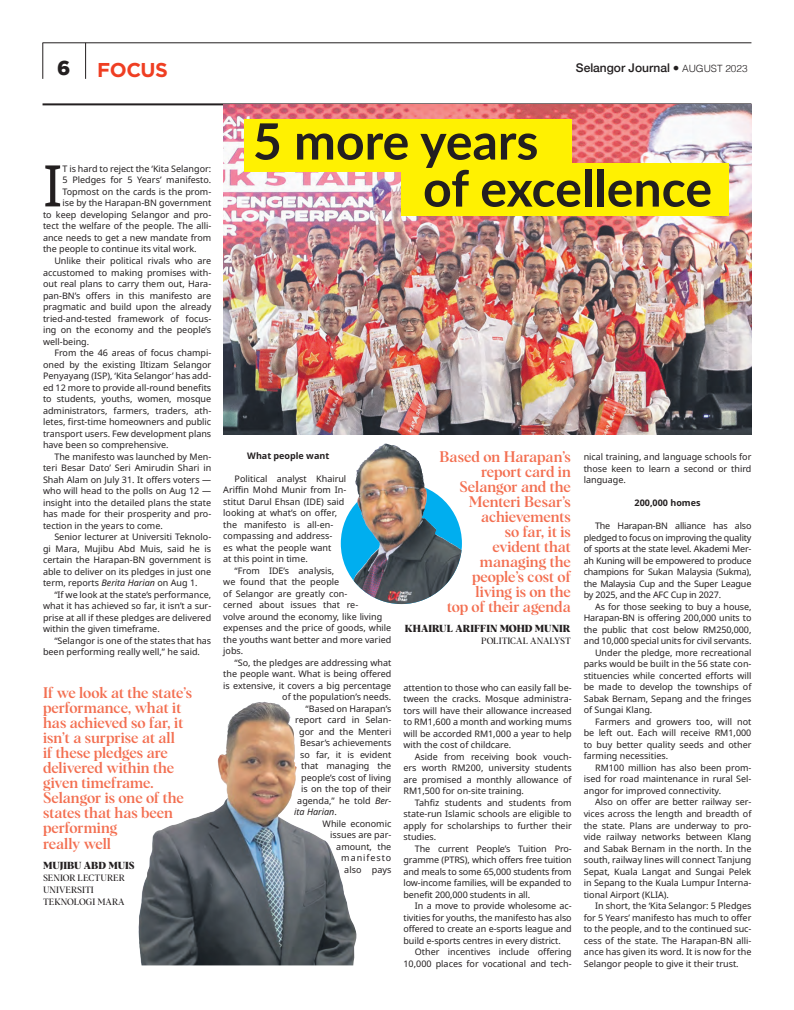
<style>
.page{position:relative;width:794px;height:1010px;background:#fff}
.page>*{position:absolute;margin:0;border:0;box-sizing:border-box;transform-origin:0 0}
.BODYTEXT{font:57.3px "Noto Sans";color:#231f20}
._1st_LEAD{font:700 50px "Lato";color:#231f20}
.t1{font:700 20px "Gotham";letter-spacing:-.025em;color:#ef3e22}
.t2{font:900 20px "Gotham";color:#231f20}
.BODYTEXT-2{font:500 15px/15px "Albra TRIAL";letter-spacing:-.005em;color:#f36f51}
.t3{font:500 12px "Helvetica Neue";color:#231f20}
.BODYTEXT-3{font:700 10px "Albra TRIAL";color:#231f20}
.BODYTEXT-4{font:9px/11.5px "Noto Sans";color:#231f20;text-align:justify}
.BODYTEXT-5{font:9px/12px "Albra TRIAL";color:#231f20}
.BODYTEXT-6{font:700 9px "Noto Sans";color:#231f20}
.BODYTEXT-7{font:italic 9px "Noto Sans";color:#231f20}
.s1{font-family:"Helvetica";font-weight:300;font-size:10px}
.s2{font-style:italic}
.s3{font-style:normal}
</style>
<div class="page">
<hr style="left:43px;top:103px;width:708px;height:2px;background:#231f20">
<hr style="left:43px;top:43px;width:708px;height:1px;background:#231f20">
<hr style="left:43px;top:43px;width:1px;height:36px;background:#231f20">
<hr style="left:85px;top:43px;width:1px;height:36px;background:#231f20">
<img style="left:223px;top:104px;width:529px;height:330px">
<img style="left:138px;top:701px;width:219px;height:264px">
<div style="left:341px;top:482px;width:121px;height:122px;background:#00aeef;border-radius:50%"></div>
<img style="left:353px;top:443px;width:108px;height:161px">
<div style="left:244px;top:119px;width:328px;height:53px;background:#fff101"></div>
<div style="left:401px;top:163px;width:327px;height:53px;background:#fff101"></div>
<p class="t2" style="left:57px;top:56px;width:15px">6</p>
<p class="t1" style="left:97px;top:56px;width:72px">FOCUS</p>
<p class="t3" style="left:576px;top:58px;width:173px">Selangor Journal ● <span class="s1">AUGUST 2023</span></p>
<p class="BODYTEXT" style="left:43px;top:145px;width:21px">I</p>
<p class="BODYTEXT-4" style="left:62px;top:163px;width:150px">T is hard to reject the ‘Kita Selangor:</p>
<p class="BODYTEXT-4" style="left:62px;top:174px;width:150px">5 Pledges for 5 Years’ manifesto.</p>
<p class="BODYTEXT-4" style="left:62px;top:186px;width:150px">Topmost on the cards is the prom-</p>
<p class="BODYTEXT-4" style="left:62px;top:197px;width:150px">ise by the Harapan-BN government</p>
<p class="BODYTEXT-4" style="left:43px;top:209px;width:170px">to keep developing Selangor and pro-</p>
<p class="BODYTEXT-4" style="left:43px;top:220px;width:170px">tect the welfare of the people. The alli-</p>
<p class="BODYTEXT-4" style="left:43px;top:232px;width:170px">ance needs to get a new mandate from</p>
<p class="BODYTEXT-4" style="left:43px;top:243px;width:155px">the people to continue its vital work.</p>
<p class="BODYTEXT-4" style="left:43px;top:255px;width:170px;text-indent:11px">Unlike their political rivals who are accustomed to making promises with&shy;out real plans to carry them out, Hara&shy;pan-BN’s offers in this manifesto are pragmatic and build upon the already tried-and-tested framework of focus&shy;ing on the economy and the people’s well-being.</p>
<p class="BODYTEXT-4" style="left:43px;top:347px;width:170px;text-indent:11px">From the 46 areas of focus champi&shy;oned by the existing Iltizam Selangor Penyayang (ISP), ‘Kita Selangor’ has add&shy;ed 12 more to provide all-round benefits to students, youths, women, mosque administrators, farmers, traders, ath&shy;letes, first-time homeowners and public transport users. Few development plans have been so comprehensive.</p>
<p class="BODYTEXT-4" style="left:43px;top:450px;width:170px;text-indent:11px">The manifesto was launched by Men&shy;teri Besar Dato’ Seri Amirudin Shari in Shah Alam on July 31. It offers voters — who will head to the polls on Aug 12 — insight into the detailed plans the state has made for their prosperity and pro&shy;tection in the years to come.</p>
<p class="BODYTEXT-4" style="left:43px;top:531px;width:170px;text-indent:11px">Senior lecturer at Universiti Teknolo&shy;gi Mara, Mujibu Abd Muis, said he is certain the Harapan-BN government is able to deliver on its pledges in just one term, reports <span class="s2">Berita Harian</span> on Aug 1.</p>
<p class="BODYTEXT-4" style="left:43px;top:589px;width:170px;text-indent:11px">“If we look at the state’s performance, what it has achieved so far, it isn’t a sur&shy;prise at all if these pledges are delivered within the given timeframe.</p>
<p class="BODYTEXT-4" style="left:43px;top:635px;width:170px;text-indent:11px">“Selangor is one of the states that has been performing really well,” he said.</p>
<p class="BODYTEXT-2" style="left:43px;top:683px;width:151px">If we look at the state’s performance, what it has achieved so far, it isn’t a surprise at all<br>if these pledges are delivered within the given timeframe.</p>
<p class="BODYTEXT-2" style="left:43px;top:788px;width:142px;line-height:15.3px">Selangor is one of the states that has been performing<br>really well</p>
<p class="BODYTEXT-3" style="left:43px;top:857px;width:93px">MUJIBU ABD MUIS</p>
<p class="BODYTEXT-5" style="left:43px;top:870px;width:83px">SENIOR LECTURER<br>UNIVERSITI<br>TEKNOLOGI MARA</p>
<p class="_1st_LEAD" style="left:253px;top:104px;width:287px">5 more years</p>
<p class="_1st_LEAD" style="left:423px;top:151px;width:290px">of excellence</p>
<p class="BODYTEXT-6" style="left:247px;top:449px;width:83px">What people want</p>
<p class="BODYTEXT-4" style="left:223px;top:472px;width:125px;text-align:left;text-indent:11px">Political analyst Khairul<br>Ariffin Mohd Munir from In&shy;stitut Darul Ehsan (IDE) said looking at what’s on offer, the manifesto is all-en&shy;compassing and address-<br>es what the people want<br>at this point in time.</p>
<p class="BODYTEXT-4" style="left:223px;top:564px;width:169px;text-align:left;text-indent:11px">“From IDE’s analysis,<br>we found that the people<br>of Selangor are greatly con-<br>cerned about issues that re-<br>volve around the economy, like living expenses and the price of goods, while the youths want better and more varied jobs.</p>
<p class="BODYTEXT-4" style="left:223px;top:656px;width:170px;text-align:right">“So, the pledges are addressing what the people want. What is being offered is extensive, it covers a big percentage of the population’s needs.</p>
<p class="BODYTEXT-4" style="left:306px;top:702px;width:87px">“Based on Harapan’s</p>
<p class="BODYTEXT-4" style="left:295px;top:714px;width:98px">report card in Selan-</p>
<p class="BODYTEXT-4" style="left:299px;top:725px;width:94px">gor and the Menteri</p>
<p class="BODYTEXT-4" style="left:300px;top:737px;width:92px">Besar’s achievements</p>
<p class="BODYTEXT-4" style="left:300px;top:748px;width:92px">so far, it is evident</p>
<p class="BODYTEXT-4" style="left:301px;top:760px;width:91px">that managing the</p>
<p class="BODYTEXT-4" style="left:301px;top:771px;width:92px">people’s cost of living</p>
<p class="BODYTEXT-4" style="left:301px;top:783px;width:92px">is on the top of their</p>
<p class="BODYTEXT-4" style="left:297px;top:794px;width:95px">agenda,” he told <span class="s2">Ber-</span></p>
<p class="BODYTEXT-7" style="left:294px;top:805px;width:44px">ita Harian<span class="s3">.</span></p>
<p class="BODYTEXT-4" style="left:323px;top:817px;width:70px;text-align:right">While economic issues are par&shy;amount, the manifesto also pays</p>
<p class="BODYTEXT-2" style="left:439px;top:448px;width:133px;text-align:right">Based on Harapan’s report card in<br>Selangor and the<br>Menteri Besar’s achievements<br>so far, it is<br>evident that managing the people’s cost of living is on the<br>top of their agenda</p>
<p class="BODYTEXT-3" style="left:405px;top:621px;width:167px">KHAIRUL ARIFFIN MOHD MUNIR</p>
<p class="BODYTEXT-5" style="left:481px;top:634px;width:91px">POLITICAL ANALYST</p>
<p class="BODYTEXT-4" style="left:403px;top:681px;width:170px">attention to those who can easily fall be&shy;tween the cracks. Mosque administra&shy;tors will have their allowance increased to RM1,600 a month and working mums will be accorded RM1,000 a year to help with the cost of childcare.</p>
<p class="BODYTEXT-4" style="left:403px;top:750px;width:170px;text-indent:11px">Aside from receiving book vouch&shy;ers worth RM200, university students are promised a monthly allowance of RM1,500 for on-site training.</p>
<p class="BODYTEXT-4" style="left:403px;top:796px;width:170px;text-indent:11px">Tahfiz students and students from state-run Islamic schools are eligible to apply for scholarships to further their studies.</p>
<p class="BODYTEXT-4" style="left:403px;top:842px;width:170px;text-indent:11px">The current People’s Tuition Pro&shy;gramme (PTRS), which offers free tuition and meals to some 65,000 students from low-income families, will be expanded to benefit 200,000 students in all.</p>
<p class="BODYTEXT-4" style="left:403px;top:900px;width:170px;text-indent:11px">In a move to provide wholesome ac&shy;tivities for youths, the manifesto has also offered to create an e-sports league and build e-sports centres in every district.</p>
<p class="BODYTEXT-4" style="left:403px;top:946px;width:170px;text-align:right">Other incentives include offering<br>10,000 places for vocational and tech-</p>
<p class="BODYTEXT-4" style="left:584px;top:451px;width:169px">nical training, and language schools for those keen to learn a second or third language.</p>
<p class="BODYTEXT-6" style="left:634px;top:496px;width:67px">200,000 homes</p>
<p class="BODYTEXT-4" style="left:584px;top:520px;width:169px;text-indent:11px">The Harapan-BN alliance has also pledged to focus on improving the quality of sports at the state level. Akademi Mer&shy;ah Kuning will be empowered to produce champions for Sukan Malaysia (Sukma), the Malaysia Cup and the Super League by 2025, and the AFC Cup in 2027.</p>
<p class="BODYTEXT-4" style="left:584px;top:600px;width:169px;text-indent:11px">As for those seeking to buy a house, Harapan-BN is offering 200,000 units to the public that cost below RM250,000, and 10,000 special units for civil servants.</p>
<p class="BODYTEXT-4" style="left:584px;top:646px;width:169px;text-indent:11px">Under the pledge, more recreational parks would be built in the 56 state con&shy;stituencies while concerted efforts will be made to develop the townships of Sabak Bernam, Sepang and the fringes of Sungai Klang.</p>
<p class="BODYTEXT-4" style="left:584px;top:715px;width:169px;text-indent:11px">Farmers and growers too, will not be left out. Each will receive RM1,000 to buy better quality seeds and other farming necessities.</p>
<p class="BODYTEXT-4" style="left:584px;top:761px;width:169px;text-indent:11px">RM100 million has also been prom&shy;ised for road maintenance in rural Sel&shy;angor for improved connectivity.</p>
<p class="BODYTEXT-4" style="left:584px;top:796px;width:169px;text-indent:11px">Also on offer are better railway ser&shy;vices across the length and breadth of the state. Plans are underway to pro&shy;vide railway networks between Klang and Sabak Bernam in the north. In the south, railway lines will connect Tanjung Sepat, Kuala Langat and Sungai Pelek in Sepang to the Kuala Lumpur Interna&shy;tional Airport (KLIA).</p>
<p class="BODYTEXT-4" style="left:584px;top:900px;width:169px;text-indent:11px">In short, the ‘Kita Selangor: 5 Pledges for 5 Years’ manifesto has much to offer to the people, and to the continued suc&shy;cess of the state. The Harapan-BN alli&shy;ance has given its word. It is now for the Selangor people to give it their trust.</p>
</div>
